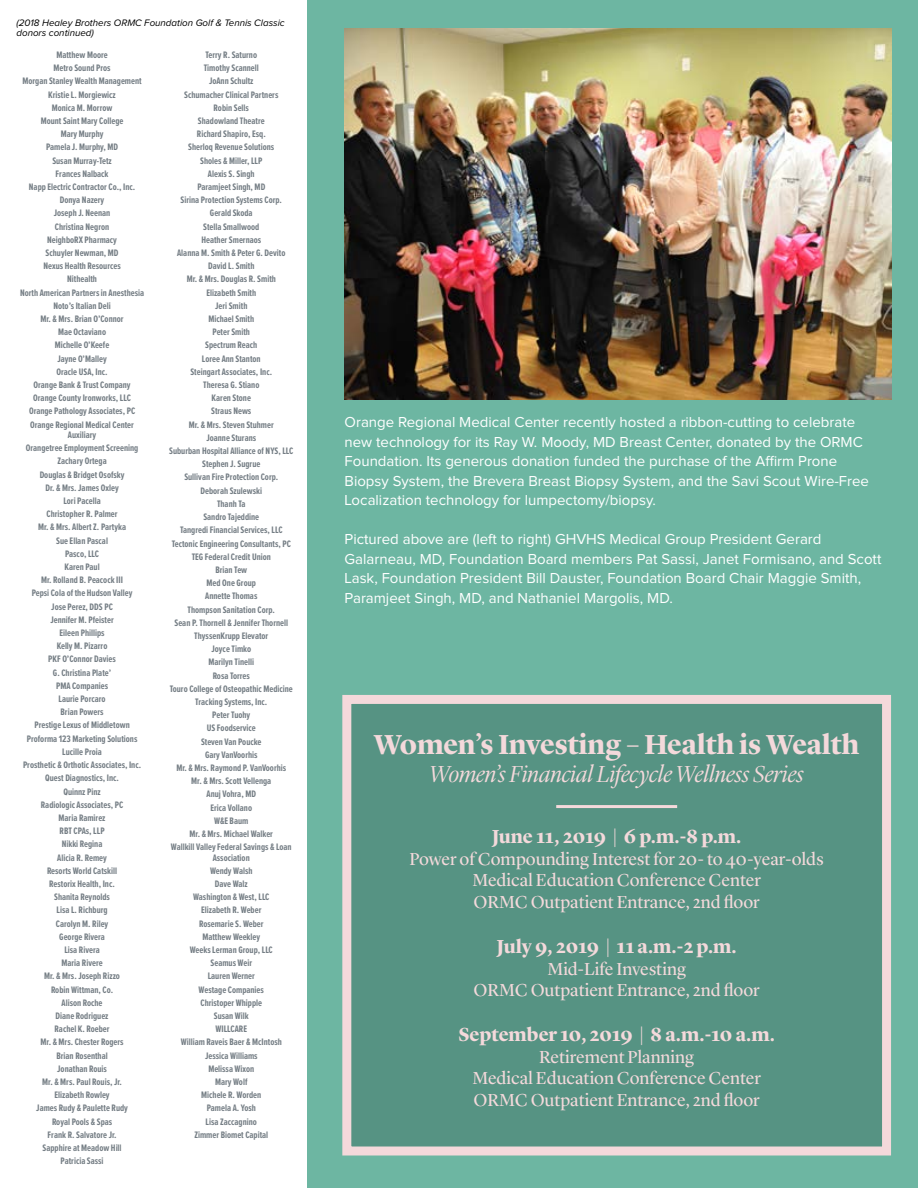
<style>
.page{position:relative;width:918px;height:1188px;background:#fff}
.page>*{position:absolute;margin:0;border:0;box-sizing:border-box;transform-origin:0 0}
.t1{font:700 28.5px "Lyon Display";letter-spacing:-.005em;color:#f4d9db}
.t2{font:italic 300 24px "Lyon Display";color:#f4d9db}
.t3{font:700 19.5px "Lyon Display";letter-spacing:-.005em;color:#f4d9db}
.t4{font:18px/21.6px "Lyon Display";color:#f4d9db;text-align:center}
.t5{font:15px/19.5px "Proxima Nova";color:#fff}
.t6{font:700 9.75px/13.2px "Proxima Nova Ex Cn";color:#747d84;text-align:center}
.t7{font:italic 9.75px/10.5px "Proxima Nova";color:#000}
</style>
<div class="page">
<div style="left:308px;top:0;width:610px;height:1188px;background:#6db6a2"></div>
<div style="left:342px;top:695px;width:549px;height:461px;background:#569383;border:9px solid #f4d9db"></div>
<img style="left:345px;top:28px;width:546px;height:372px">
<hr style="left:556px;top:805px;width:121px;height:3px;background:#f4d9db">
<p class="t7" style="left:16px;top:17px;width:270px">(2018 Healey Brothers ORMC Foundation Golf &amp; Tennis Classic donors continued)</p>
<p class="t6" style="left:20px;top:48px;width:126px">Matthew Moore<br>Metro Sound Pros<br>Morgan Stanley Wealth Management<br>Kristie L. Morgiewicz<br>Monica M. Morrow<br>Mount Saint Mary College<br>Mary Murphy<br>Pamela J. Murphy, MD<br>Susan Murray-Tetz<br>Frances Nalback<br>Napp Electric Contractor Co., Inc.<br>Donya Nazery<br>Joseph J. Neenan<br>Christina Negron<br>NeighboRX Pharmacy<br>Schuyler Newman, MD<br>Nexus Health Resources<br>Nithealth<br>North American Partners in Anesthesia<br>Noto’s Italian Deli<br>Mr. &amp; Mrs. Brian O’Connor<br>Mae Octaviano<br>Michelle O’Keefe<br>Jayne O’Malley<br>Oracle USA, Inc.<br>Orange Bank &amp; Trust Company<br>Orange County Ironworks, LLC<br>Orange Pathology Associates, PC<br>Orange Regional Medical Center</p>
<p class="t6" style="left:23px;top:429px;width:120px">Auxiliary<br>Orangetree Employment Screening<br>Zachary Ortega<br>Douglas &amp; Bridget Osofsky<br>Dr. &amp; Mrs. James Oxley<br>Lori Pacella<br>Christopher R. Palmer<br>Mr. &amp; Mrs. Albert Z. Partyka<br>Sue Ellan Pascal<br>Pasco, LLC<br>Karen Paul<br>Mr. Rolland B. Peacock III<br>Pepsi Cola of the Hudson Valley<br>Jose Perez, DDS PC<br>Jennifer M. Pfeister<br>Eileen Phillips<br>Kelly M. Pizarro<br>PKF O’Connor Davies<br>G. Christina Plate’<br>PMA Companies<br>Laurie Porcaro<br>Brian Powers<br>Prestige Lexus of Middletown<br>Proforma 123 Marketing Solutions<br>Lucille Proia<br>Prosthetic &amp; Orthotic Associates, Inc.<br>Quest Diagnostics, Inc.<br>Quinnz Pinz<br>Radiologic Associates, PC<br>Maria Ramirez<br>RBT CPAs, LLP<br>Nikki Regina<br>Alicia R. Remey<br>Resorts World Catskill<br>Restorix Health, Inc.<br>Shanita Reynolds<br>Lisa L. Richburg<br>Carolyn M. Riley<br>George Rivera<br>Lisa Rivera<br>Maria Rivere<br>Mr. &amp; Mrs. Joseph Rizzo<br>Robin Wittman, Co.<br>Alison Roche<br>Diane Rodriguez<br>Rachel K. Roeber<br>Mr. &amp; Mrs. Chester Rogers<br>Brian Rosenthal<br>Jonathan Rouis<br>Mr. &amp; Mrs. Paul Rouis, Jr.<br>Elizabeth Rowley<br>James Rudy &amp; Paulette Rudy<br>Royal Pools &amp; Spas<br>Frank R. Salvatore Jr.<br>Sapphire at Meadow Hill<br>Patricia Sassi</p>
<p class="t6" style="left:169px;top:48px;width:126px">Terry R. Saturno<br>Timothy Scannell<br>JoAnn Schultz<br>Schumacher Clinical Partners<br>Robin Sells<br>Shadowland Theatre<br>Richard Shapiro, Esq.<br>Sherloq Revenue Solutions<br>Sholes &amp; Miller, LLP<br>Alexis S. Singh<br>Paramjeet Singh, MD<br>Sirina Protection Systems Corp.<br>Gerald Skoda<br>Stella Smallwood<br>Heather Smernaos<br>Alanna M. Smith &amp; Peter G. Devito<br>David L. Smith<br>Mr. &amp; Mrs. Douglas R. Smith<br>Elizabeth Smith<br>Jeri Smith<br>Michael Smith<br>Peter Smith<br>Spectrum Reach<br>Loree Ann Stanton<br>Steingart Associates, Inc.<br>Theresa G. Stiano<br>Karen Stone<br>Straus News<br>Mr. &amp; Mrs. Steven Stuhmer<br>Joanne Sturans<br>Suburban Hospital Alliance of NYS, LLC<br>Stephen J. Sugrue<br>Sullivan Fire Protection Corp.<br>Deborah Szulewski<br>Thanh Ta<br>Sandro Tajeddine<br>Tangredi Financial Services, LLC<br>Tectonic Engineering Consultants, PC<br>TEG Federal Credit Union<br>Brian Tew<br>Med One Group<br>Annette Thomas<br>Thompson Sanitation Corp.<br>Sean P. Thornell &amp; Jennifer Thornell<br>ThyssenKrupp Elevator<br>Joyce Timko<br>Marilyn Tinelli<br>Rosa Torres<br>Touro College of Osteopathic Medicine<br>Tracking Systems, Inc.<br>Peter Tuohy<br>US Foodservice<br>Steven Van Poucke<br>Gary VanVoorhis<br>Mr. &amp; Mrs. Raymond P. VanVoorhis<br>Mr. &amp; Mrs. Scott Vellenga<br>Anuj Vohra, MD<br>Erica Vollano<br>W&amp;E Baum<br>Mr. &amp; Mrs. Michael Walker<br>Wallkill Valley Federal Savings &amp; Loan</p>
<p class="t6" style="left:181px;top:851px;width:103px">Association<br>Wendy Walsh<br>Dave Walz<br>Washington &amp; West, LLC<br>Elizabeth R. Weber<br>Rosemarie S. Weber<br>Matthew Weekley<br>Weeks Lerman Group, LLC<br>Seamus Weir<br>Lauren Werner<br>Westage Companies<br>Christoper Whipple<br>Susan Wilk<br>WILLCARE<br>William Raveis Baer &amp; McIntosh<br>Jessica Williams<br>Melissa Wixon<br>Mary Wolf<br>Michele R. Worden<br>Pamela A. Yosh<br>Lisa Zaccagnino<br>Zimmer Biomet Capital</p>
<p class="t5" style="left:345px;top:413px;width:526px">Orange Regional Medical Center recently hosted a ribbon-cutting to celebrate new technology for its Ray W. Moody, MD Breast Center, donated by the ORMC Foundation. Its generous donation funded the purchase of the Affirm Prone Biopsy System, the Brevera Breast Biopsy System, and the Savi Scout Wire-Free Localization technology for lumpectomy/biopsy.</p>
<p class="t5" style="left:345px;top:530px;width:538px">Pictured above are (left to right) GHVHS Medical Group President Gerard Galarneau, MD, Foundation Board members Pat Sassi, Janet Formisano, and Scott Lask, Foundation President Bill Dauster, Foundation Board Chair Maggie Smith, Paramjeet Singh, MD, and Nathaniel Margolis, MD.</p>
<h1 class="t1" style="left:374px;top:723px;width:487px">Women’s Investing – Health is Wealth</h1>
<h2 class="t2" style="left:430px;top:757px;width:375px">Women’s Financial Lifecycle Wellness Series</h2>
<h3 class="t3" style="left:492px;top:822px;width:251px">June 11, 2019 | 6 p.m.-8 p.m.</h3>
<h3 class="t4" style="left:410px;top:847px;width:416px">Power of Compounding Interest for 20- to 40-year-olds<br>Medical Education Conference Center<br>ORMC Outpatient Entrance, 2nd floor</h3>
<h3 class="t3" style="left:497px;top:932px;width:241px">July 9, 2019 | 11 a.m.-2 p.m.</h3>
<h3 class="t4" style="left:474px;top:956px;width:288px">Mid-Life Investing<br>ORMC Outpatient Entrance, 2nd floor</h3>
<h3 class="t3" style="left:459px;top:1020px;width:318px">September 10, 2019 | 8 a.m.-10 a.m.</h3>
<h3 class="t4" style="left:472px;top:1045px;width:290px">Retirement Planning<br>Medical Education Conference Center<br>ORMC Outpatient Entrance, 2nd floor</h3>
</div>
